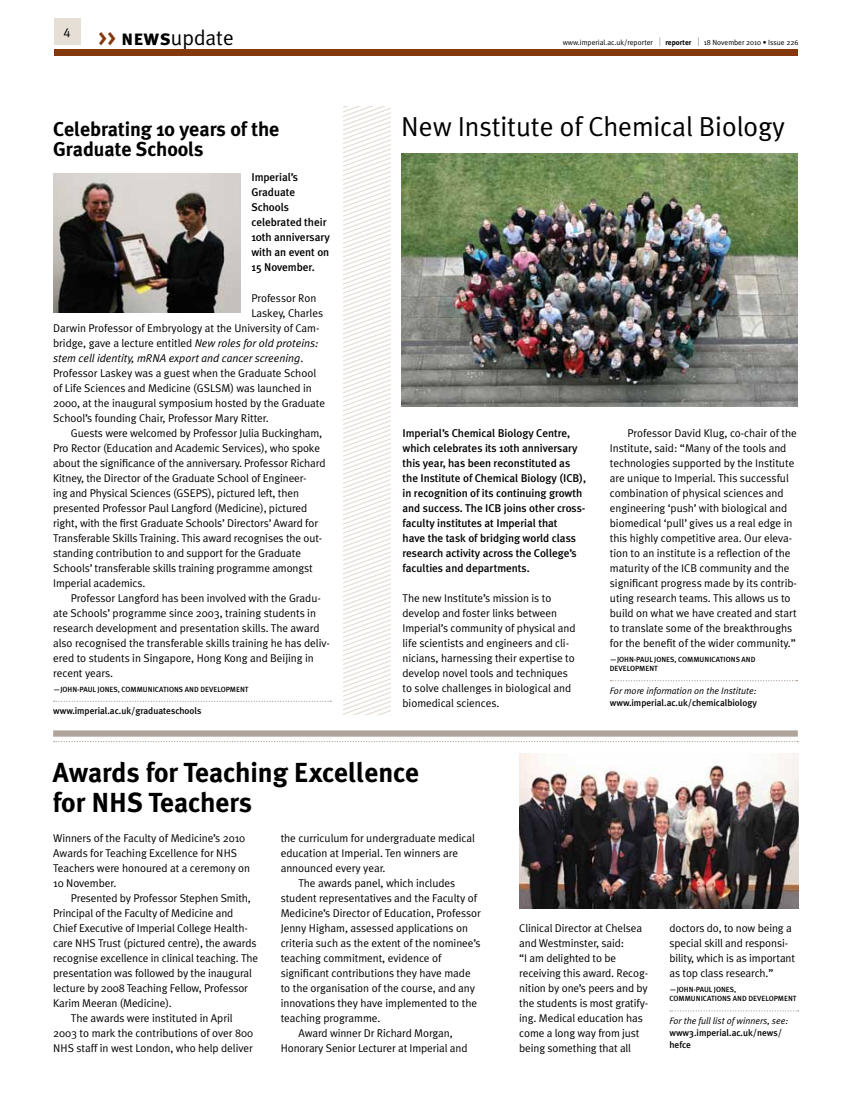
<style>
.page{position:relative;width:851px;height:1117px;background:#fff}
.page>*{position:absolute;margin:0;border:0;box-sizing:border-box;transform-origin:0 0}
.t1{font:700 27.5px/30px "Meta Plus";letter-spacing:-.005em;color:#000}
.t2{font:27.5px "Meta Plus Normal";letter-spacing:-.005em;color:#000}
.t3{font:21.25px "Meta Plus Normal";letter-spacing:-.005em;color:#000}
.t4{font:700 20px "Meta Plus";letter-spacing:-.005em;color:#000}
.t5{font:13.12px "Meta Plus Normal Caps";color:#000}
.t6{font:11.25px/15px "Meta Plus Normal";letter-spacing:-.005em;color:#000}
.t7{font:500 11.25px/15px "Meta Plus";letter-spacing:-.005em;color:#000}
.t8{font:italic 11.25px "Meta Plus Normal";letter-spacing:-.005em;color:#000}
.t9{font:500 9.38px/11.9px "Meta Plus";letter-spacing:-.005em;color:#000}
.t10{font:italic 9.38px "Meta Plus Normal";letter-spacing:-.005em;color:#000}
.t11{font:500 7.5px/9.4px "Meta Plus";letter-spacing:-.005em;color:#000}
.t12{font:7.5px "Meta Plus Normal";letter-spacing:-.005em;color:#000}
.t13{font:700 7.5px "Meta Plus";letter-spacing:-.005em;color:#000}
.s1{font-family:"Meta Plus Bold Caps";color:#84390d}
.s2{font-family:"Meta Plus Bold Caps"}
.s3{font-size:11.25px}
.s4{font-family:"Meta Plus Normal";font-weight:400;font-size:11.25px}
.s5{font-style:italic}
.s6{font-style:normal}
</style>
<div class="page">
<svg style="left:610px;top:680px;width:187px;height:1px"></svg>
<svg style="left:54px;top:700px;width:277px;height:1px"></svg>
<div style="left:53px;top:730px;width:744px;height:6px;background:#b0a49a"></div>
<svg style="left:54px;top:741px;width:744px;height:1px"></svg>
<svg style="left:344px;top:106px;width:46px;height:608px"></svg>
<img style="left:401px;top:153px;width:396px;height:253px">
<img style="left:519px;top:753px;width:279px;height:155px">
<img style="left:53px;top:174px;width:188px;height:138px">
<svg style="left:670px;top:1010px;width:128px;height:1px"></svg>
<div style="left:54px;top:19px;width:26px;height:26px;background:#e5dfd6"></div>
<div style="left:54px;top:49px;width:743px;height:7px;background:#84390d"></div>
<p class="t5" style="left:63px;top:25px;width:9px">4</p>
<h2 class="t3" style="left:98px;top:26px;width:137px"><span class="s1">&gt;&gt;</span> <span class="s2">news</span>update</h2>
<p class="t12" style="left:562px;top:38px;width:99px">www.imperial.ac.uk/reporter <span class="s3">|</span></p>
<p class="t13" style="left:665px;top:38px;width:35px">reporter <span class="s4">|</span></p>
<p class="t12" style="left:703px;top:38px;width:96px">18 November 2010 • Issue 226</p>
<h3 class="t4" style="left:53px;top:118px;width:228px">Celebrating 10 years of the</h3>
<h1 class="t2" style="left:401px;top:111px;width:385px">New Institute of Chemical Biology</h1>
<h3 class="t4" style="left:53px;top:138px;width:152px">Graduate Schools</h3>
<p class="t7" style="left:251px;top:170px;width:80px">Imperial’s<br>-G raduate<br>Schools celebrated their<br>10th anniversary with an event on<br>15 N ovember.</p>
<p class="t6" style="left:251px;top:290px;width:67px">Professor Ron</p>
<p class="t6" style="left:251px;top:305px;width:73px">Laskey, Charles</p>
<p class="t6" style="left:53px;top:320px;width:268px">Darwin Professor of Embryology at the University of Cam-</p>
<p class="t6" style="left:53px;top:335px;width:267px">bridge, gave a lecture entitled <span class="s5">New roles for old proteins:</span></p>
<p class="t8" style="left:53px;top:351px;width:251px">stem cell identity, mRNA export and cancer screening<span class="s6">.</span></p>
<p class="t6" style="left:53px;top:365px;width:264px">Professor Laskey was a guest when the Graduate School</p>
<p class="t6" style="left:53px;top:380px;width:260px">of Life Sciences and Medicine (GSLSM) was launched in</p>
<p class="t6" style="left:53px;top:395px;width:273px">2000, at the inaugural symposium hosted by the Graduate</p>
<p class="t6" style="left:53px;top:410px;width:217px">School’s founding Chair, Professor Mary Ritter.</p>
<p class="t6" style="left:71px;top:425px;width:253px">Guests were welcomed by Professor Julia Buckingham,</p>
<p class="t6" style="left:53px;top:440px;width:268px">Pro Rector (Education and Academic Services), who spoke</p>
<p class="t6" style="left:53px;top:455px;width:274px">about the significance of the anniversary. Professor Richard</p>
<p class="t6" style="left:53px;top:470px;width:255px">Kitney, the Director of the Graduate School of Engineer-</p>
<p class="t6" style="left:53px;top:485px;width:247px">ing and Physical Sciences (GSEPS), pictured left, then</p>
<p class="t6" style="left:53px;top:500px;width:256px">presented Professor Paul Langford (Medicine), pictured</p>
<p class="t6" style="left:53px;top:515px;width:266px">right, with the first Graduate Schools’ Directors’ Award for</p>
<p class="t6" style="left:53px;top:530px;width:271px">Transferable Skills Training. This award recognises the out-</p>
<p class="t6" style="left:53px;top:545px;width:249px">standing contribution to and support for the Graduate</p>
<p class="t6" style="left:53px;top:560px;width:261px">Schools’ transferable skills training programme amongst</p>
<p class="t6" style="left:53px;top:575px;width:94px">Imperial academics.</p>
<p class="t6" style="left:71px;top:590px;width:251px">Professor Langford has been involved with the Gradu-</p>
<p class="t6" style="left:53px;top:605px;width:264px">ate Schools’ programme since 2003, training students in</p>
<p class="t6" style="left:53px;top:620px;width:268px">research development and presentation skills. The award</p>
<p class="t6" style="left:53px;top:635px;width:278px">also recognised the transferable skills training he has deliv-</p>
<p class="t6" style="left:53px;top:650px;width:262px">ered to students in Singapore, Hong Kong and Beijing in</p>
<p class="t6" style="left:53px;top:665px;width:62px">recent years.</p>
<p class="t11" style="left:53px;top:684px;width:196px">—John-Paul Jones, Communications and Development</p>
<p class="t9" style="left:53px;top:705px;width:150px">www.imperial.ac.uk/graduateschools</p>
<p class="t7" style="left:402px;top:425px;width:185px">Imperial’s Chemical Biology Centre, which celebrates its 10th anniversary this year, has been reconstituted as the Institute of Chemical Biology (ICB), in recognition of its continuing growth and success. The ICB joins other cross&shy;faculty institutes at Imperial that<br>have the task of bridging world class research activity across the College’s faculties and departments.</p>
<p class="t6" style="left:402px;top:590px;width:174px">The new Institute’s mission is to develop and foster links between Imperial’s community of physical and life scientists and engineers and cli&shy;nicians, harnessing their expertise to develop novel tools and techniques to solve challenges in biological and biomedical sciences.</p>
<h1 class="t1" style="left:53px;top:757px;width:368px">Awards for Teaching Excellence for N HS Teachers</h1>
<p class="t6" style="left:609px;top:425px;width:188px;text-indent:18px">Professor David Klug, co-chair of the Institute, said: “Many of the tools and technologies supported by the Institute are unique to Imperial. This successful combination of physical sciences and engineering ‘push’ with biological and biomedical ‘pull’ gives us a real edge in this highly competitive area. Our eleva&shy;tion to an institute is a reflection of the maturity of the ICB community and the significant progress made by its contrib&shy;uting research teams. This allows us to build on what we have created and start to translate some of the breakthroughs for the benefit of the wider community.”</p>
<p class="t11" style="left:609px;top:654px;width:147px">—John-Paul Jones, Communications and<br>Development</p>
<p class="t10" style="left:609px;top:685px;width:148px">For more information on the Institute:</p>
<p class="t9" style="left:609px;top:696px;width:149px">www.imperial.ac.uk/chemicalbiology</p>
<p class="t6" style="left:53px;top:830px;width:198px">Winners of the Faculty of Medicine’s 2010<br>Awards for Teaching Excellence for NHS Teachers were honoured at a ceremony on 10 November.</p>
<p class="t6" style="left:71px;top:890px;width:181px">Presented by Professor Stephen Smith,</p>
<p class="t6" style="left:53px;top:905px;width:182px">Principal of the Faculty of Medicine and</p>
<p class="t6" style="left:53px;top:920px;width:196px">Chief Executive of Imperial College Health-</p>
<p class="t6" style="left:53px;top:935px;width:205px">care NHS Trust (pictured centre), the awards</p>
<p class="t6" style="left:53px;top:950px;width:206px">recognise excellence in clinical teaching. The</p>
<p class="t6" style="left:53px;top:965px;width:200px">presentation was followed by the inaugural</p>
<p class="t6" style="left:53px;top:980px;width:196px">lecture by 2008 Teaching Fellow, Professor</p>
<p class="t6" style="left:53px;top:995px;width:120px">Karim Meeran (Medicine).</p>
<p class="t6" style="left:71px;top:1010px;width:163px">The awards were instituted in April</p>
<p class="t6" style="left:53px;top:1025px;width:201px">2003 to mark the contributions of over 800</p>
<p class="t6" style="left:53px;top:1040px;width:201px">NHS staff in west London, who help deliver</p>
<p class="t6" style="left:280px;top:830px;width:196px">the curriculum for undergraduate medical</p>
<p class="t6" style="left:280px;top:845px;width:179px">education at Imperial. Ten winners are</p>
<p class="t6" style="left:280px;top:860px;width:106px">announced every year.</p>
<p class="t6" style="left:298px;top:875px;width:158px">The awards panel, which includes</p>
<p class="t6" style="left:280px;top:890px;width:198px">student representatives and the Faculty of</p>
<p class="t6" style="left:280px;top:905px;width:202px">Medicine’s Director of Education, Professor</p>
<p class="t6" style="left:280px;top:920px;width:189px">Jenny Higham, assessed applications on</p>
<p class="t6" style="left:280px;top:935px;width:201px">criteria such as the extent of the nominee’s</p>
<p class="t6" style="left:280px;top:950px;width:162px">teaching commitment, evidence of</p>
<p class="t6" style="left:280px;top:965px;width:191px">significant contributions they have made</p>
<p class="t6" style="left:280px;top:980px;width:196px">to the organisation of the course, and any</p>
<p class="t6" style="left:280px;top:995px;width:198px">innovations they have implemented to the</p>
<p class="t6" style="left:280px;top:1010px;width:101px">teaching programme.</p>
<p class="t6" style="left:298px;top:1025px;width:156px">Award winner Dr Richard Morgan,</p>
<p class="t6" style="left:280px;top:1040px;width:188px">Honorary Senior Lecturer at Imperial and</p>
<p class="t6" style="left:519px;top:920px;width:130px">Clinical Director at Chelsea and Westminster, said:<br>“I am delighted to be receiving this award. Recog&shy;nition by one’s peers and by the students is most gratify&shy;ing. Medical education has come a long way from just being something that all</p>
<p class="t6" style="left:669px;top:920px;width:127px">doctors do, to now being a special skill and responsi&shy;bility, which is as important as top class research.”</p>
<p class="t11" style="left:669px;top:984px;width:127px">—John-Paul Jones,<br>Communications and Development</p>
<p class="t10" style="left:669px;top:1015px;width:120px">For the full list of winners, see:</p>
<p class="t9" style="left:669px;top:1026px;width:114px">www3.imperial.ac.uk/news/ hefce</p>
</div>
